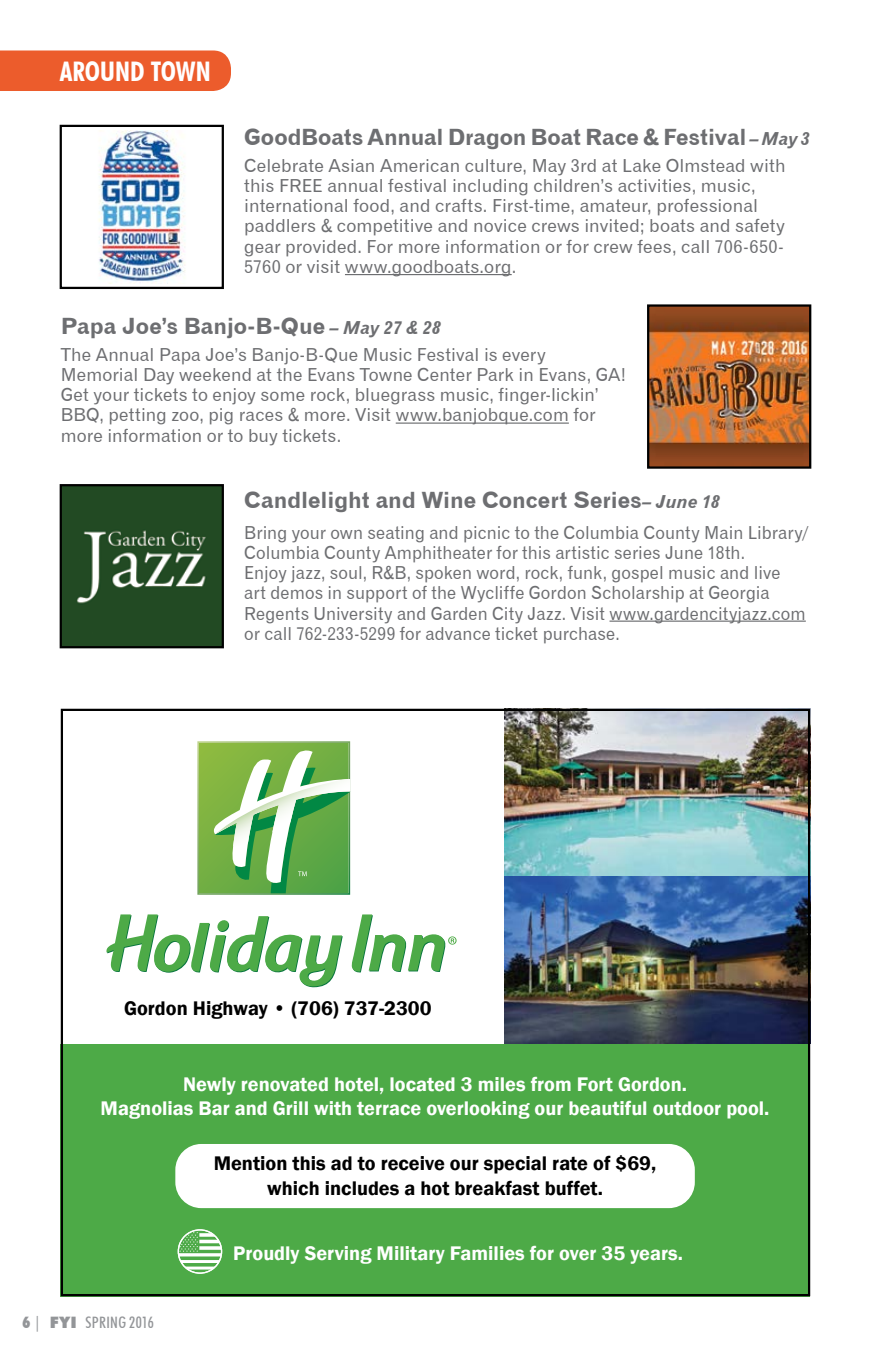
<style>
.page{position:relative;width:871px;height:1357px;background:#fff}
.page>*{position:absolute;margin:0;border:0;box-sizing:border-box;transform-origin:0 0}
.t1{font:700 condensed 27px "Futura BT";color:#fff}
.t2{font:22.5px "Gothic 720 BT Bold B";color:#6d6e71}
.t3{font:600 20.25px/24.3px "Franklin Gothic";color:#fff;text-align:center}
.t4{font:600 20.25px/24.3px "Franklin Gothic";color:#000;text-align:center}
.t5{font:18px/20.2px "Gothic 720 BT Roman B";letter-spacing:.005em;color:#6d6e71}
.t6{font:18px/20.2px "Gothic 720 BT Roman B";letter-spacing:.005em;color:#6d6e71;scale:.95 1}
.t7{font:500 condensed 15.75px "Futura BT";letter-spacing:.02em;color:#939598}
.s1{font-family:"Gothic 720 BT Bold Italic B";font-size:18px}
.s2{font-weight:900}
.s3{font-weight:900;font-stretch:normal}
</style>
<div class="page">
<hr style="left:345px;top:274px;width:167px;height:1px;background:#6d6e71">
<hr style="left:396px;top:422px;width:173px;height:2px;background:#6d6e71">
<hr style="left:609px;top:620px;width:197px;height:2px;background:#6d6e71">
<img style="left:99px;top:130px;width:87px;height:154px">
<div style="left:60px;top:125px;width:164px;height:164px;border:2px solid #000"></div>
<img style="left:63px;top:487px;width:158px;height:158px">
<div style="left:60px;top:484px;width:164px;height:164px;border:2px solid #000"></div>
<div style="left:0;top:50px;width:231px;height:41px;background:#ec5c2c"></div>
<img style="left:650px;top:307px;width:158px;height:159px">
<div style="left:647px;top:304px;width:164px;height:165px;border:2px solid #000"></div>
<div style="left:61px;top:1044px;width:749px;height:252px;background:#4daa47"></div>
<svg style="left:197px;top:741px;width:153px;height:154px"></svg>
<svg style="left:106px;top:914px;width:237px;height:73px"></svg>
<svg style="left:352px;top:914px;width:104px;height:58px"></svg>
<img style="left:504px;top:712px;width:303px;height:332px">
<svg style="left:178px;top:1229px;width:44px;height:45px"></svg>
<div style="left:175px;top:1144px;width:520px;height:64px;background:#fff;border-radius:26px"></div>
<h1 class="t1" style="left:60px;top:55px;width:152px">AROUND TOWN</h1>
<p class="t2" style="left:244px;top:123px;width:567px">GoodBoats Annual Dragon Boat Race &amp; Festival <span class="s1">– May 3</span></p>
<p class="t5" style="left:244px;top:155px;width:543px">Celebrate Asian American culture, May 3rd at Lake Olmstead with this FREE annual festival including children’s activities, music, international food, and crafts. First-time, amateur, professional paddlers &amp; competitive and novice crews invited; boats and safety gear provided. For more information or for crew fees, call 706-650- 5760 or visit www.goodboats.org.</p>
<p class="t2" style="left:61px;top:312px;width:382px">Papa Joe’s Banjo-B-Que <span class="s1">– May 27 &amp; 28</span></p>
<p class="t5" style="left:61px;top:344px;width:567px">The Annual Papa Joe’s Banjo-B-Que Music Festival is every Memorial Day weekend at the Evans Towne Center Park in Evans, GA!<br>Get your tickets to enjoy some rock, bluegrass music, finger-lickin’ BBQ, petting zoo, pig races &amp; more. Visit www.banjobque.com for more information or to buy tickets.</p>
<p class="t2" style="left:244px;top:486px;width:477px">Candlelight and Wine Concert Series<span class="s1">– June 18</span></p>
<p class="t6" style="left:244px;top:522px;width:595px">Bring your own seating and picnic to the Columbia County Main Library/ Columbia County Amphitheater for this artistic series June 18th.<br>Enjoy jazz, soul, R&amp;B, spoken word, rock, funk, gospel music and live<br>art demos in support of the Wycliffe Gordon Scholarship at Georgia Regents University and Garden City Jazz. Visit www.gardencityjazz.com or call 762-233-5299 for advance ticket purchase.</p>
<p class="t4" style="left:124px;top:996px;width:309px">Gordon Highway • (706) 737-2300</p>
<p class="t3" style="left:101px;top:1072px;width:670px">Newly renovated hotel, located 3 miles from Fort Gordon.<br>Magnolias Bar and Grill with terrace overlooking our beautiful outdoor pool.</p>
<p class="t4" style="left:214px;top:1151px;width:444px">Mention this ad to receive our special rate of $69, which includes a hot breakfast buffet.</p>
<p class="t7" style="left:23px;top:1313px;width:133px"><span class="s2">6</span> | <span class="s3">FYI</span> SPRING 2016</p>
<p class="t3" style="left:233px;top:1241px;width:451px">Proudly Serving Military Families for over 35 years.</p>
</div>
